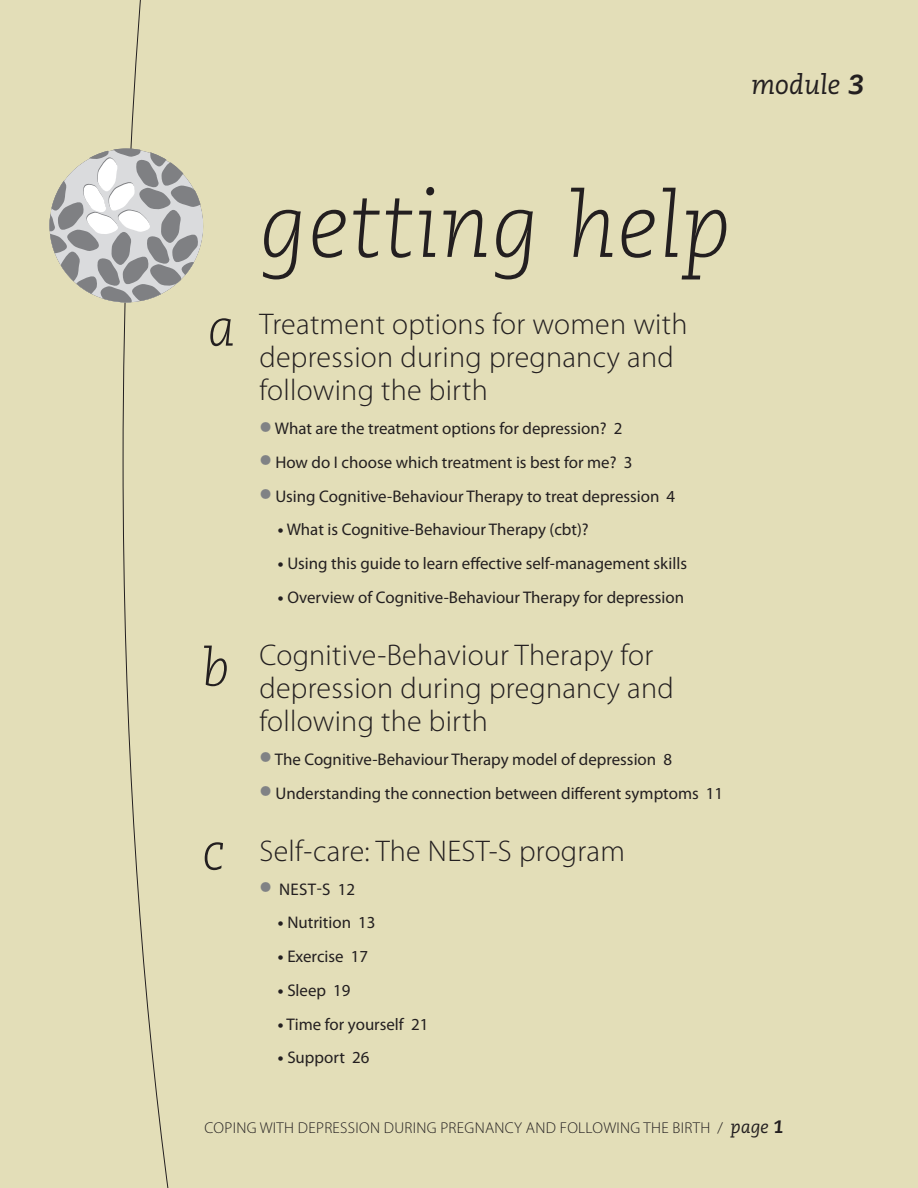
<style>
.page{position:relative;width:918px;height:1188px;background:#e3deb8}
.page>*{position:absolute;margin:0;border:0;box-sizing:border-box;transform-origin:0 0}
.t1{font:italic 300 90px "Caecilia";letter-spacing:.01em;color:#231f20}
.t2{font:italic 300 52.2px "Caecilia";color:#231f20}
.t3{font:300 30px/33px "Myriad Pro";letter-spacing:.01em;color:#231f20}
.t4{font:italic 27.3px "Caecilia";color:#231f20}
.indent_-_sub_bullet{font:16.95px "Myriad Pro";color:#231f20}
.t5{font:300 15.75px "Myriad Pro";letter-spacing:.02em;color:#231f20}
.s1{font-weight:800}
.s2{font-weight:900;font-size:34.5px;color:#808285}
.s3{font-family:"Caecilia";font-weight:300;font-size:12.75px}
.s4{font-family:"Caecilia";font-weight:400;font-style:italic;font-size:18px}
.s5{font-family:"Caecilia";font-weight:800;font-style:italic;font-size:18px}
</style>
<div class="page">
<svg style="left:123px;top:0;width:46px;height:1188px"></svg>
<svg style="left:50px;top:148px;width:154px;height:154px"></svg>
<p class="t4" style="left:751px;top:69px;width:114px">module <span class="s1">3</span></p>
<p class="t2" style="left:208px;top:298px;width:30px">a</p>
<p class="t2" style="left:201px;top:638px;width:30px">b</p>
<p class="t2" style="left:203px;top:822px;width:23px">c</p>
<p class="t1" style="left:259px;top:175px;width:473px">getting help</p>
<p class="t3" style="left:259px;top:308px;width:430px">Treatment options for women with depression during pregnancy and following the birth</p>
<p class="indent_-_sub_bullet" style="left:259px;top:418px;width:365px"><span class="s2">•</span> What are the treatment options for depression? 2</p>
<p class="indent_-_sub_bullet" style="left:259px;top:452px;width:375px"><span class="s2">•</span> How do I choose which treatment is best for me? 3</p>
<p class="indent_-_sub_bullet" style="left:259px;top:486px;width:417px"><span class="s2">•</span> Using Cognitive-Behaviour Therapy to treat depression 4</p>
<p class="indent_-_sub_bullet" style="left:277px;top:519px;width:313px"><span class="s3">•</span> What is Cognitive-Behaviour Therapy (cbt)?</p>
<p class="indent_-_sub_bullet" style="left:277px;top:553px;width:411px"><span class="s3">•</span> Using this guide to learn effective self-management skills</p>
<p class="indent_-_sub_bullet" style="left:277px;top:587px;width:408px"><span class="s3">•</span> Overview of Cognitive-Behaviour Therapy for depression</p>
<p class="t3" style="left:259px;top:639px;width:416px">Cognitive-Behaviour Therapy for depression during pregnancy and following the birth</p>
<p class="indent_-_sub_bullet" style="left:259px;top:749px;width:414px"><span class="s2">•</span> The Cognitive-Behaviour Therapy model of depression 8</p>
<p class="indent_-_sub_bullet" style="left:259px;top:783px;width:465px"><span class="s2">•</span> Understanding the connection between different symptoms 11</p>
<p class="t3" style="left:259px;top:835px;width:367px">Self-care: The NEST-S program</p>
<p class="indent_-_sub_bullet" style="left:259px;top:879px;width:97px"><span class="s2">•</span> Nest-s 12</p>
<p class="indent_-_sub_bullet" style="left:277px;top:912px;width:100px"><span class="s3">•</span> Nutrition 13</p>
<p class="indent_-_sub_bullet" style="left:277px;top:946px;width:92px"><span class="s3">•</span> Exercise 17</p>
<p class="indent_-_sub_bullet" style="left:277px;top:980px;width:75px"><span class="s3">•</span> Sleep 19</p>
<p class="indent_-_sub_bullet" style="left:277px;top:1014px;width:152px"><span class="s3">•</span> Time for yourself 21</p>
<p class="indent_-_sub_bullet" style="left:277px;top:1047px;width:94px"><span class="s3">•</span> Support 26</p>
<p class="t5" style="left:205px;top:1119px;width:581px">Coping with Depression During Pregnancy and Following the Birth / <span class="s4">page</span> <span class="s5">1</span></p>
</div>
